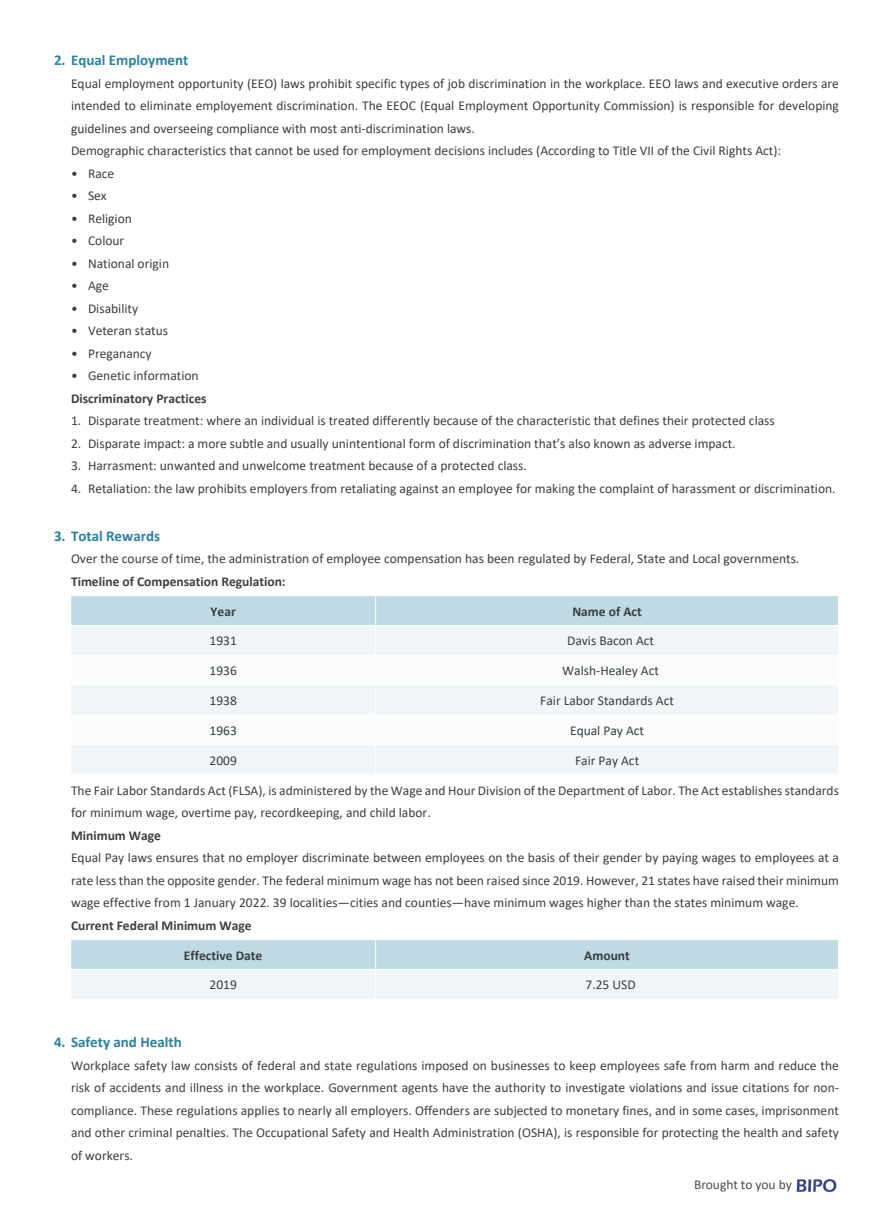
<style>
.page{position:relative;width:893px;height:1212px;background:#fff}
.page>*{position:absolute;margin:0;border:0;box-sizing:border-box;transform-origin:0 0}
.t1{font:700 15px "Calibri";color:#2982a2}
.t2{font:13.5px/22.5px "Calibri";color:#3c3e40;text-align:justify}
.t3{font:13.5px "Calibri";color:#3a3e40}
.t4{font:700 13.5px "Calibri";color:#3c3e40}
.t5{font:700 13.5px "Calibri";color:#3a3e40}
.t6{font:13.5px "Calibri";color:#4c4f50}
</style>
<div class="page">
<img style="left:797px;top:1179px;width:39px;height:13px">
<svg style="left:71px;top:596px;width:767px;height:178px"></svg>
<svg style="left:71px;top:940px;width:767px;height:58px"></svg>
<p class="t1" style="left:54px;top:51px;width:136px">2. Equal Employment</p>
<p class="t2" style="left:71px;top:72px;width:769px">Equal employment opportunity (EEO) laws prohibit specific types of job discrimination in the workplace. EEO laws and executive orders are intended to eliminate employement discrimination. The EEOC (Equal Employment Opportunity Commission) is responsible for developing guidelines and overseeing compliance with most anti-discrimination laws.</p>
<p class="t2" style="left:71px;top:139px;width:712px">Demographic characteristics that cannot be used for employment decisions includes (According to Title VII of the Civil Rights Act):</p>
<p class="t2" style="left:71px;top:162px;width:45px">• Race</p>
<p class="t2" style="left:71px;top:184px;width:37px">• Sex</p>
<p class="t2" style="left:71px;top:207px;width:62px">• Religion</p>
<p class="t2" style="left:71px;top:229px;width:55px">• Colour</p>
<p class="t2" style="left:71px;top:252px;width:100px">• National origin</p>
<p class="t2" style="left:71px;top:274px;width:39px">• Age</p>
<p class="t2" style="left:71px;top:297px;width:69px">• Disability</p>
<p class="t2" style="left:71px;top:319px;width:99px">• Veteran status</p>
<p class="t2" style="left:71px;top:342px;width:82px">• Preganancy</p>
<p class="t2" style="left:71px;top:364px;width:129px">• Genetic information</p>
<p class="t4" style="left:71px;top:390px;width:137px">Discriminatory Practices</p>
<p class="t2" style="left:71px;top:409px;width:705px">1. Disparate treatment: where an individual is treated differently because of the characteristic that defines their protected class</p>
<p class="t2" style="left:71px;top:432px;width:666px">2. Disparate impact: a more subtle and usually unintentional form of discrimination that’s also known as adverse impact.</p>
<p class="t2" style="left:71px;top:454px;width:457px">3. Harrasment: unwanted and unwelcome treatment because of a protected class.</p>
<p class="t2" style="left:71px;top:477px;width:766px">4. Retaliation: the law prohibits employers from retaliating against an employee for making the complaint of harassment or discrimination.</p>
<p class="t1" style="left:54px;top:526px;width:108px">3. Total Rewards</p>
<p class="t2" style="left:71px;top:547px;width:730px">Over the course of time, the administration of employee compensation has been regulated by Federal, State and Local governments.</p>
<p class="t4" style="left:71px;top:573px;width:216px">Timeline of Compensation Regulation:</p>
<p class="t5" style="left:211px;top:603px;width:27px">Year</p>
<p class="t5" style="left:572px;top:603px;width:71px">Name of Act</p>
<p class="t3" style="left:209px;top:632px;width:29px">1931</p>
<p class="t3" style="left:567px;top:632px;width:89px">Davis Bacon Act</p>
<p class="t3" style="left:209px;top:661px;width:29px">1936</p>
<p class="t3" style="left:562px;top:661px;width:98px">Walsh-Healey Act</p>
<p class="t3" style="left:209px;top:691px;width:29px">1938</p>
<p class="t3" style="left:540px;top:691px;width:135px">Fair Labor Standards Act</p>
<p class="t3" style="left:209px;top:721px;width:29px">1963</p>
<p class="t3" style="left:570px;top:721px;width:76px">Equal Pay Act</p>
<p class="t3" style="left:209px;top:751px;width:29px">2009</p>
<p class="t3" style="left:575px;top:751px;width:66px">Fair Pay Act</p>
<p class="t2" style="left:71px;top:778px;width:769px">The Fair Labor Standards Act (FLSA), is administered by the Wage and Hour Division of the Department of Labor. The Act establishes standards for minimum wage, overtime pay, recordkeeping, and child labor.</p>
<p class="t4" style="left:71px;top:827px;width:92px">Minimum Wage</p>
<p class="t2" style="left:71px;top:846px;width:769px">Equal Pay laws ensures that no employer discriminate between employees on the basis of their gender by paying wages to employees at a rate less than the opposite gender. The federal minimum wage has not been raised since 2019. However, 21 states have raised their minimum wage effective from 1 January 2022. 39 localities—cities and counties—have minimum wages higher than the states minimum wage.</p>
<p class="t4" style="left:71px;top:917px;width:182px">Current Federal Minimum Wage</p>
<p class="t5" style="left:184px;top:947px;width:80px">Effective Date</p>
<p class="t5" style="left:584px;top:947px;width:47px">Amount</p>
<p class="t3" style="left:209px;top:975px;width:29px">2019</p>
<p class="t3" style="left:585px;top:975px;width:52px">7.25 USD</p>
<p class="t1" style="left:54px;top:1033px;width:129px">4. Safety and Health</p>
<p class="t2" style="left:71px;top:1054px;width:769px">Workplace safety law consists of federal and state regulations imposed on businesses to keep employees safe from harm and reduce the risk of accidents and illness in the workplace. Government agents have the authority to investigate violations and issue citations for non&shy;compliance. These regulations applies to nearly all employers. Offenders are subjected to monetary fines, and in some cases, imprisonment and other criminal penalties. The Occupational Safety and Health Administration (OSHA), is responsible for protecting the health and safety of workers.</p>
<p class="t6" style="left:694px;top:1175px;width:99px">Brought to you by</p>
</div>
